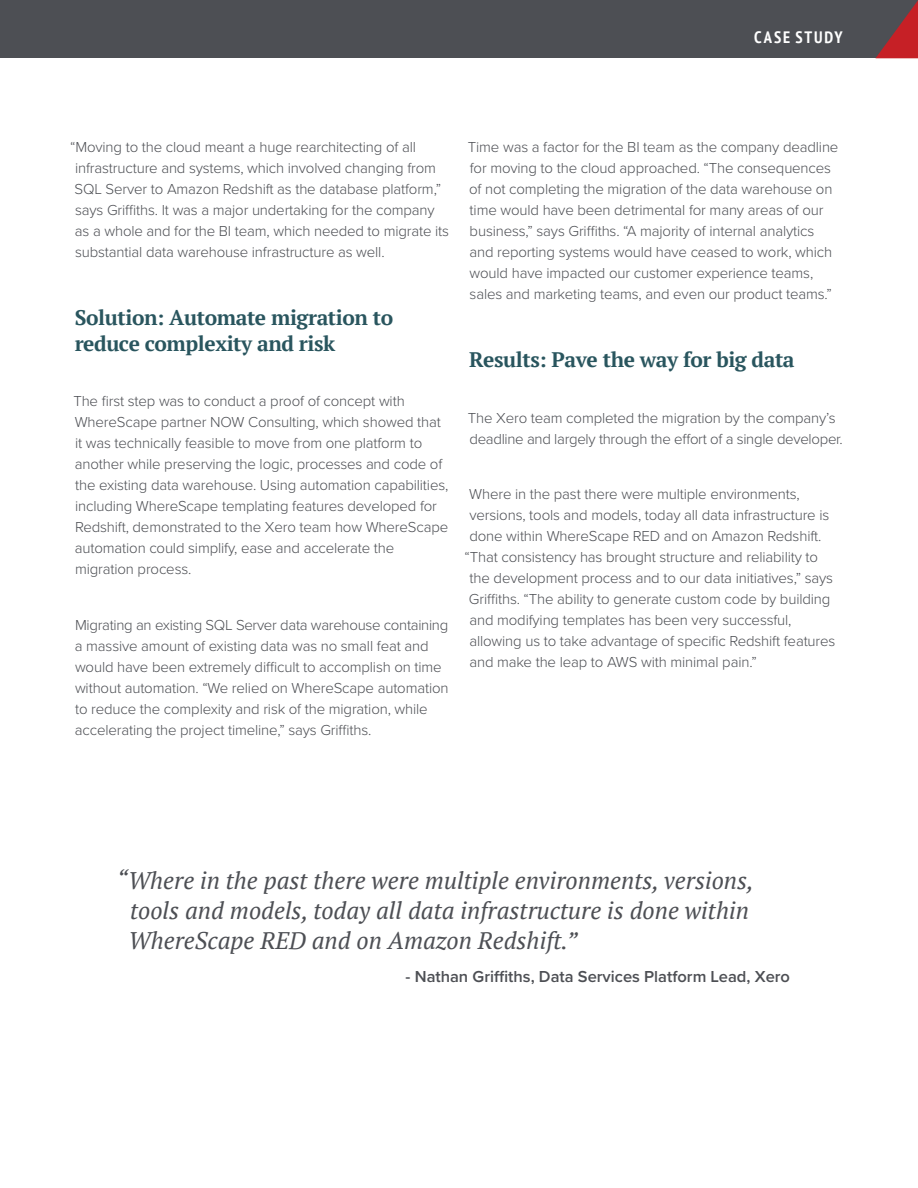
<style>
.page{position:relative;width:918px;height:1188px;background:#fff}
.page>*{position:absolute;margin:0;border:0;box-sizing:border-box;transform-origin:0 0}
.pull_quote{font:italic 24px/30px "PT Serif";color:#4d4f54}
.Section_header{font:700 21px/25.2px "PT Serif";letter-spacing:-.02em;color:#29555e}
.body{font:600 16.5px "Proxima Nova";color:#4d4f54}
.t1{font:700 condensed 16.5px "PT Sans";letter-spacing:.11em;color:#fff}
.body-2{font:300 15px/21px "Proxima Nova";letter-spacing:-.01em;color:#4d4f54}
</style>
<div class="page">
<div style="left:0;top:0;width:918px;height:58px;background:#4d4f54"></div>
<svg style="left:876px;top:0;width:42px;height:58px"></svg>
<p class="t1" style="left:754px;top:26px;width:90px">CASE STUDY</p>
<p class="body-2" style="left:70px;top:136px;width:381px">“Moving to the cloud meant a huge rearchitecting of all infrastructure and systems, which involved changing from SQL Server to Amazon Redshift as the database platform,” says Griffiths. It was a major undertaking for the company<br>as a whole and for the BI team, which needed to migrate its substantial data warehouse infrastructure as well.</p>
<p class="Section_header" style="left:75px;top:305px;width:320px">Solution: Automate migration to reduce complexity and risk</p>
<p class="body-2" style="left:73px;top:390px;width:377px">The first step was to conduct a proof of concept with WhereScape partner NOW Consulting, which showed that it was technically feasible to move from one platform to another while preserving the logic, processes and code of the existing data warehouse. Using automation capabilities, including WhereScape templating features developed for Redshift, demonstrated to the Xero team how WhereScape automation could simplify, ease and accelerate the migration process.</p>
<p class="body-2" style="left:75px;top:613px;width:375px">Migrating an existing SQL Server data warehouse containing a massive amount of existing data was no small feat and would have been extremely difficult to accomplish on time without automation. “We relied on WhereScape automation to reduce the complexity and risk of the migration, while accelerating the project timeline,” says Griffiths.</p>
<p class="body-2" style="left:468px;top:136px;width:372px">Time was a factor for the BI team as the company deadline for moving to the cloud approached. “The consequences of not completing the migration of the data warehouse on time would have been detrimental for many areas of our business,” says Griffiths. “A majority of internal analytics and reporting systems would have ceased to work, which would have impacted our customer experience teams, sales and marketing teams, and even our product teams.”</p>
<p class="Section_header" style="left:469px;top:347px;width:327px">Results: Pave the way for big data</p>
<p class="body-2" style="left:468px;top:407px;width:376px">The Xero team completed the migration by the company’s deadline and largely through the effort of a single developer.</p>
<p class="body-2" style="left:469px;top:483px;width:332px">Where in the past there were multiple environments,</p>
<p class="body-2" style="left:469px;top:504px;width:361px">versions, tools and models, today all data infrastructure is</p>
<p class="body-2" style="left:469px;top:525px;width:354px">done within WhereScape RED and on Amazon Redshift.</p>
<p class="body-2" style="left:465px;top:546px;width:355px">“That consistency has brought structure and reliability to</p>
<p class="body-2" style="left:470px;top:567px;width:365px">the development process and to our data initiatives,” says</p>
<p class="body-2" style="left:469px;top:588px;width:363px">Griffiths. “The ability to generate custom code by building</p>
<p class="body-2" style="left:469px;top:609px;width:324px">and modifying templates has been very successful,</p>
<p class="body-2" style="left:469px;top:630px;width:368px">allowing us to take advantage of specific Redshift features</p>
<p class="body-2" style="left:469px;top:651px;width:289px">and make the leap to AWS with minimal pain.”</p>
<p class="pull_quote" style="left:129px;top:865px;width:627px;text-indent:-12px">“Where in the past there were multiple environments, versions, tools and models, today all data infrastructure is done within<br>WhereScape RED and on Amazon Redshift.”</p>
<p class="body" style="left:406px;top:964px;width:386px">- Nathan Griffiths, Data Services Platform Lead, Xero</p>
</div>
